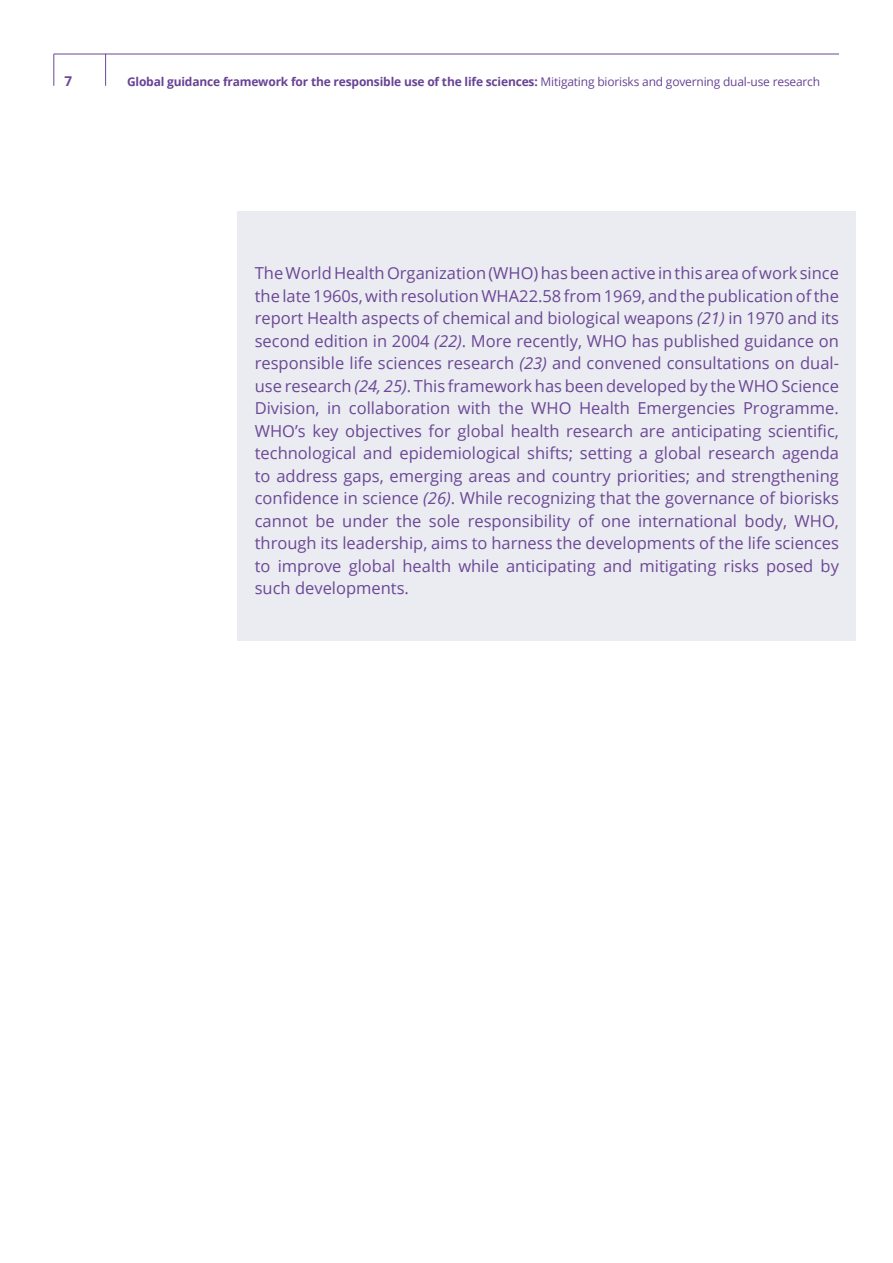
<style>
.page{position:relative;width:893px;height:1263px;background:#fff}
.page>*{position:absolute;margin:0;border:0;box-sizing:border-box;transform-origin:0 0}
.t1{font:16.5px/22.5px "Open Sans";color:#6c4796;text-align:justify}
.t2{font:700 13.5px "Open Sans";color:#6c4796}
.t3{font:700 12px "Open Sans";letter-spacing:-.015em;color:#684394}
.s1{font-weight:400}
.s2{font-style:italic}
</style>
<div class="page">
<hr style="left:54px;top:54px;width:785px;height:1px;background:#6c4796">
<hr style="left:105px;top:54px;width:1px;height:32px;background:#6c4796">
<hr style="left:54px;top:54px;width:1px;height:32px;background:#6c4796">
<div style="left:238px;top:211px;width:618px;height:430px;background:#eaecf1"></div>
<p class="t2" style="left:65px;top:71px;width:9px">7</p>
<p class="t3" style="left:127px;top:73px;width:695px">Global guidance framework for the responsible use of the life sciences: <span class="s1">Mitigating biorisks and governing dual-use research</span></p>
<p class="t1" style="left:255px;top:261px;width:586px">The World Health Organization (WHO) has been active in this area of work since the late 1960s, with resolution WHA22.58 from 1969, and the publication of the report Health aspects of chemical and biological weapons <span class="s2">(21)</span> in 1970 and its second edition in 2004 <span class="s2">(22)</span>. More recently, WHO has published guidance on responsible life sciences research <span class="s2">(23)</span> and convened consultations on dual&shy;use research <span class="s2">(24, 25)</span>. This framework has been developed by the WHO Science Division, in collaboration with the WHO Health Emergencies Programme.<br>WHO’s key objectives for global health research are anticipating scientific, technological and epidemiological shifts; setting a global research agenda to address gaps, emerging areas and country priorities; and strengthening confidence in science <span class="s2">(26)</span>. While recognizing that the governance of biorisks cannot be under the sole responsibility of one international body, WHO, through its leadership, aims to harness the developments of the life sciences to improve global health while anticipating and mitigating risks posed by such developments.</p>
</div>
